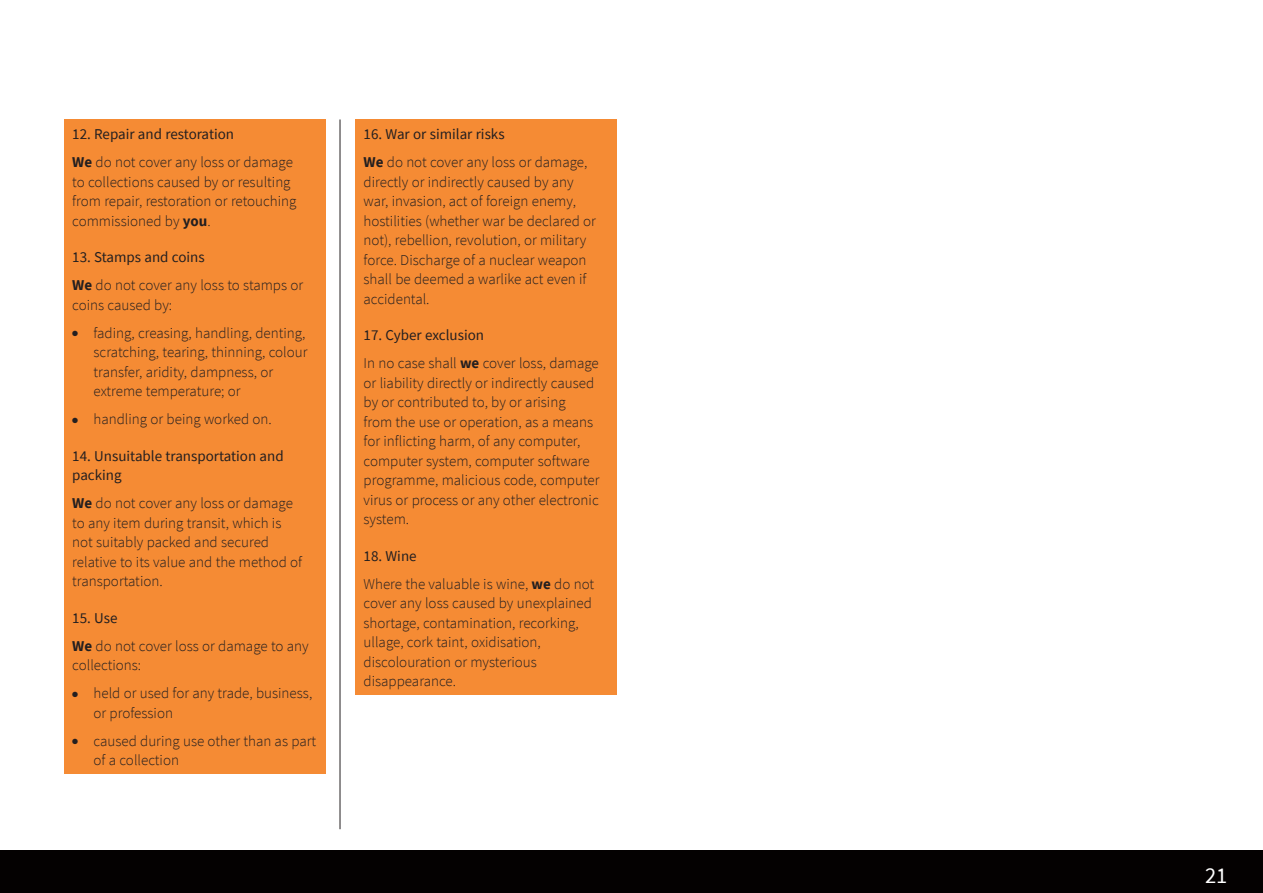
<style>
.page{position:relative;width:1263px;height:893px;background:#fff}
.page>*{position:absolute;margin:0;border:0;box-sizing:border-box;transform-origin:0 0}
.Copy_-_Heading_1{font:22.5px "Source Sans Pro";color:#fff}
.body_text{font:300 15px/19.5px "Source Sans Pro";color:#231f20}
.t1{font:15px/19.5px "Source Sans Pro";color:#231f20}
.s1{font-weight:700}
</style>
<div class="page">
<div style="left:0;top:850px;width:1263px;height:43px;background:#040101"></div>
<hr style="left:340px;top:119px;width:1px;height:710px;background:#231f20">
<div style="left:355px;top:119px;width:262px;height:576px;background:#f58b34"></div>
<div style="left:64px;top:119px;width:261px;height:655px;background:#f58b34"></div>
<h2 class="t1" style="left:72px;top:124px;width:163px">12. Repair and restoration</h2>
<p class="body_text" style="left:72px;top:153px;width:226px"><span class="s1">We</span> do not cover any loss or damage to collections caused by or resulting from repair, restoration or retouching commissioned by <span class="s1">you</span>.</p>
<h2 class="t1" style="left:72px;top:247px;width:134px">13. Stamps and coins</h2>
<p class="body_text" style="left:72px;top:276px;width:232px"><span class="s1">We</span> do not cover any loss to stamps or coins caused by:</p>
<p class="body_text" style="left:94px;top:323px;width:215px;text-indent:-21px">● fading, creasing, handling, denting, scratching, tearing, thinning, colour transfer, aridity, dampness, or extreme temperature; or</p>
<p class="body_text" style="left:72px;top:410px;width:201px">● handling or being worked on.</p>
<h2 class="t1" style="left:72px;top:446px;width:213px">14. Unsuitable transportation and packing</h2>
<p class="body_text" style="left:72px;top:494px;width:231px"><span class="s1">We</span> do not cover any loss or damage to any item during transit, which is not suitably packed and secured relative to its value and the method of transportation.</p>
<h2 class="t1" style="left:72px;top:608px;width:47px">15. Use</h2>
<p class="body_text" style="left:72px;top:636px;width:238px"><span class="s1">We</span> do not cover loss or damage to any collections:</p>
<p class="body_text" style="left:94px;top:684px;width:220px;text-indent:-21px">● held or used for any trade, business, or profession</p>
<p class="body_text" style="left:94px;top:731px;width:224px;text-indent:-21px">● caused during use other than as part of a collection</p>
<h2 class="t1" style="left:364px;top:124px;width:143px">16. War or similar risks</h2>
<p class="body_text" style="left:364px;top:153px;width:234px"><span class="s1">We</span> do not cover any loss or damage, directly or indirectly caused by any war, invasion, act of foreign enemy, hostilities (whether war be declared or not), rebellion, revolution, or military force. Discharge of a nuclear weapon shall be deemed a warlike act even if accidental.</p>
<h2 class="t1" style="left:364px;top:325px;width:122px">17. Cyber exclusion</h2>
<p class="body_text" style="left:364px;top:354px;width:237px">In no case shall <span class="s1">we</span> cover loss, damage or liability directly or indirectly caused by or contributed to, by or arising<br>from the use or operation, as a means for inflicting harm, of any computer, computer system, computer software programme, malicious code, computer virus or process or any other electronic system.</p>
<h2 class="t1" style="left:364px;top:546px;width:55px">18. Wine</h2>
<p class="body_text" style="left:364px;top:574px;width:232px">Where the valuable is wine, <span class="s1">we</span> do not cover any loss caused by unexplained shortage, contamination, recorking, ullage, cork taint, oxidisation, discolouration or mysterious disappearance.</p>
<p class="Copy_-_Heading_1" style="left:1205px;top:861px;width:24px">21</p>
</div>
